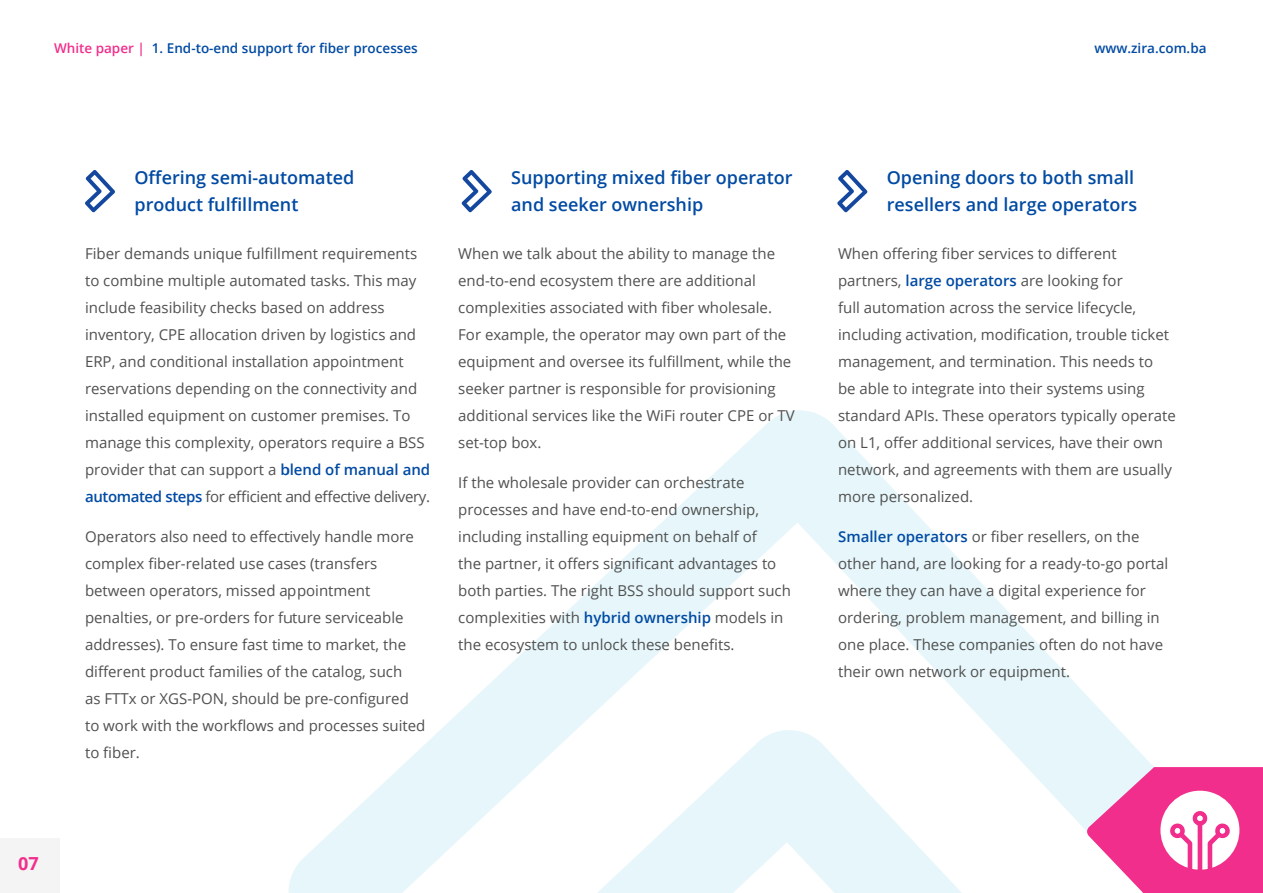
<style>
.page{position:relative;width:1263px;height:893px;background:#fff}
.page>*{position:absolute;margin:0;border:0;box-sizing:border-box;transform-origin:0 0}
.t1{font:600 18px/27px "Open Sans";color:#004aa3}
.t2{font:700 18px "Open Sans";color:#f22e8c}
.t3{font:15px/27px "Open Sans";color:#505050}
.t4{font:600 13.5px "Open Sans";color:#004aa3}
.s1{color:#f22e8c}
.s2{font-weight:600;color:#004aa3}
</style>
<div class="page">
<div style="left:0;top:839px;width:60px;height:54px;background:#f2f2f2"></div>
<svg style="left:288px;top:410px;width:866px;height:483px"></svg>
<svg style="left:1087px;top:767px;width:176px;height:126px"></svg>
<svg style="left:85px;top:170px;width:30px;height:42px"></svg>
<svg style="left:462px;top:170px;width:30px;height:42px"></svg>
<svg style="left:837px;top:170px;width:30px;height:42px"></svg>
<p class="t4" style="left:54px;top:38px;width:365px"><span class="s1">White paper |</span> 1. End-to-end support for fiber processes</p>
<p class="t4" style="left:1094px;top:38px;width:114px">www.zira.com.ba</p>
<p class="t2" style="left:18px;top:850px;width:22px">07</p>
<p class="t1" style="left:134px;top:163px;width:221px">Offering semi-automated product fulfillment</p>
<p class="t1" style="left:511px;top:163px;width:283px">Supporting mixed fiber operator and seeker ownership</p>
<p class="t1" style="left:887px;top:163px;width:252px">Opening doors to both small resellers and large operators</p>
<p class="t3" style="left:85px;top:240px;width:347px">Fiber demands unique fulfillment requirements to combine multiple automated tasks. This may include feasibility checks based on address inventory, CPE allocation driven by logistics and ERP, and conditional installation appointment reservations depending on the connectivity and installed equipment on customer premises. To manage this complexity, operators require a BSS provider that can support a <span class="s2">blend of manual and automated steps</span> for efficient and effective delivery.</p>
<p class="t3" style="left:85px;top:523px;width:342px">Operators also need to effectively handle more complex fiber-related use cases (transfers between operators, missed appointment penalties, or pre-orders for future serviceable addresses). To ensure fast time to market, the different product families of the catalog, such<br>as FTTx or XGS-PON, should be pre-configured to work with the workflows and processes suited to fiber.</p>
<p class="t3" style="left:458px;top:240px;width:338px">When we talk about the ability to manage the end-to-end ecosystem there are additional complexities associated with fiber wholesale.<br>For example, the operator may own part of the equipment and oversee its fulfillment, while the seeker partner is responsible for provisioning additional services like the WiFi router CPE or TV set-top box.</p>
<p class="t3" style="left:458px;top:469px;width:334px">If the wholesale provider can orchestrate processes and have end-to-end ownership, including installing equipment on behalf of<br>the partner, it offers significant advantages to both parties. The right BSS should support such complexities with <span class="s2">hybrid ownership</span> models in the ecosystem to unlock these benefits.</p>
<p class="t3" style="left:838px;top:240px;width:339px">When offering fiber services to different partners, <span class="s2">large operators</span> are looking for<br>full automation across the service lifecycle, including activation, modification, trouble ticket management, and termination. This needs to<br>be able to integrate into their systems using standard APIs. These operators typically operate on L1, offer additional services, have their own network, and agreements with them are usually more personalized.</p>
<p class="t3" style="left:838px;top:523px;width:332px"><span class="s2">Smaller operators</span> or fiber resellers, on the other hand, are looking for a ready-to-go portal where they can have a digital experience for ordering, problem management, and billing in one place. These companies often do not have their own network or equipment.</p>
</div>
